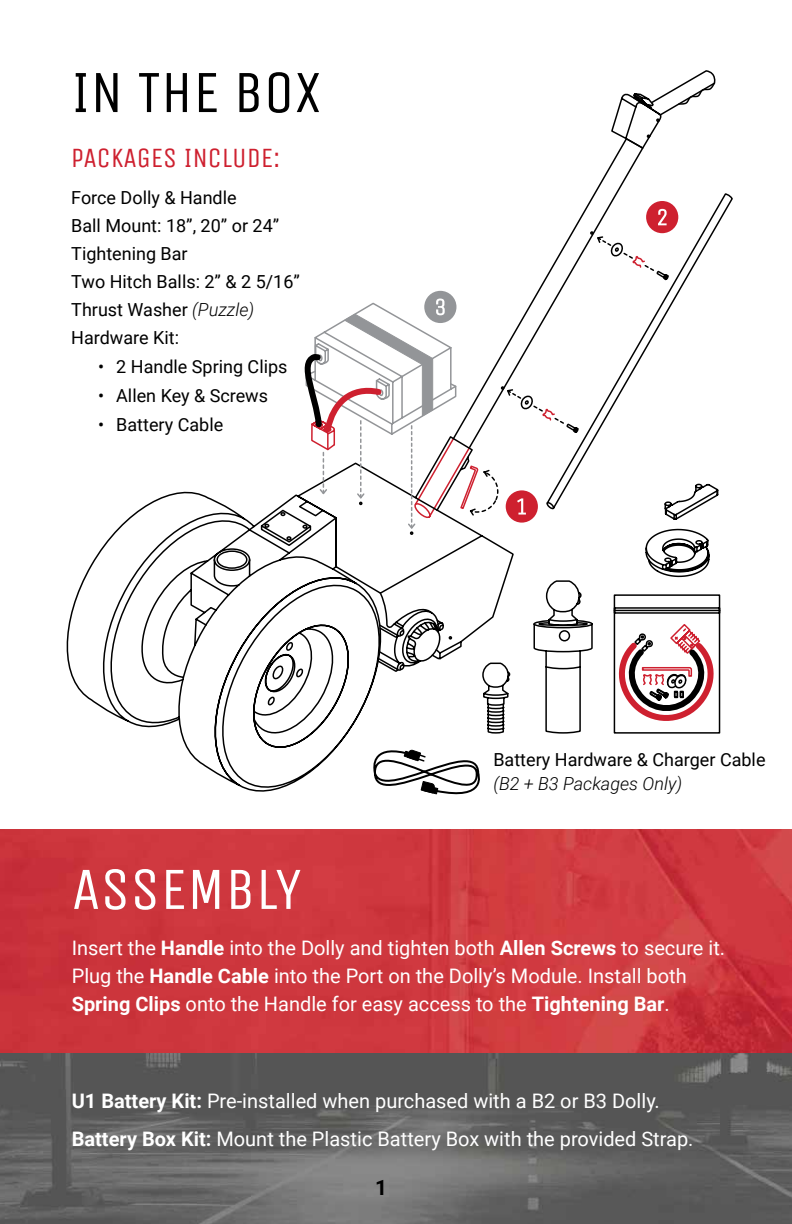
<style>
.page{position:relative;width:792px;height:1224px;background:#fff}
.page>*{position:absolute;margin:0;border:0;box-sizing:border-box;transform-origin:0 0}
.t1{font:60px "Unica One";color:#000}
.t2{font:60px "Unica One";color:#fff}
.t3{font:28px "Unica One";color:#ce202f}
.t4{font:700 21px "Roboto";color:#000}
.t5{font:20px/28px "Roboto";color:#fff}
.t6{font:18px/28px "Roboto";color:#000}
.t7{font:italic 300 18px "Roboto";color:#000}
.s1{font-weight:300;font-style:italic}
.s2{font-weight:700}
</style>
<div class="page">
<svg style="left:66px;top:82px;width:667px;height:710px"></svg>
<svg style="left:622px;top:251px;width:33px;height:22px"></svg>
<svg style="left:596px;top:235px;width:17px;height:12px"></svg>
<svg style="left:259px;top:388px;width:460px;height:346px"></svg>
<svg style="left:310px;top:423px;width:392px;height:264px"></svg>
<svg style="left:371px;top:733px;width:6px;height:59px"></svg>
<svg style="left:377px;top:591px;width:311px;height:204px"></svg>
<img style="left:0;top:829px;width:792px;height:225px">
<img style="left:0;top:1054px;width:792px;height:170px">
<svg style="left:646px;top:201px;width:32px;height:32px"></svg>
<svg style="left:298px;top:291px;width:282px;height:239px"></svg>
<svg style="left:613px;top:594px;width:109px;height:140px"></svg>
<h1 class="t1" style="left:72px;top:57px;width:251px">IN THE BOX</h1>
<h2 class="t3" style="left:71px;top:142px;width:211px">PACKAGES INCLUDE:</h2>
<p class="t6" style="left:71px;top:183px;width:230px">Force Dolly &amp; Handle<br>Ball Mount: 18”, 20” or 24”<br>Tightening Bar<br>Two Hitch Balls: 2” &amp; 2 5/16”<br>Thrust Washer <span class="s1">(Puzzle)<br></span>Hardware Kit:</p>
<p class="t6" style="left:98px;top:352px;width:191px">• 2 Handle Spring Clips</p>
<p class="t6" style="left:98px;top:381px;width:171px">• Allen Key &amp; Screws</p>
<p class="t6" style="left:98px;top:410px;width:127px">• Battery Cable</p>
<p class="t6" style="left:493px;top:745px;width:274px">Battery Hardware &amp; Charger Cable</p>
<p class="t7" style="left:493px;top:771px;width:190px">(B2 + B3 Packages Only)</p>
<h1 class="t2" style="left:72px;top:854px;width:232px">ASSEMBLY</h1>
<p class="t5" style="left:72px;top:933px;width:655px">Insert the <span class="s2">Handle</span> into the Dolly and tighten both <span class="s2">Allen Screws</span> to secure it.<br>Plug the <span class="s2">Handle Cable</span> into the Port on the Dolly’s Module. Install both<br><span class="s2">Spring Clips</span> onto the Handle for easy access to the <span class="s2">Tightening Bar</span>.</p>
<p class="t5" style="left:72px;top:1081px;width:623px;line-height:38px"><span class="s2">U1 Battery Kit:</span> Pre-installed when purchased with a B2 or B3 Dolly.<br><span class="s2">Battery Box Kit:</span> Mount the Plastic Battery Box with the provided Strap.</p>
<p class="t4" style="left:375px;top:1173px;width:14px">1</p>
</div>
